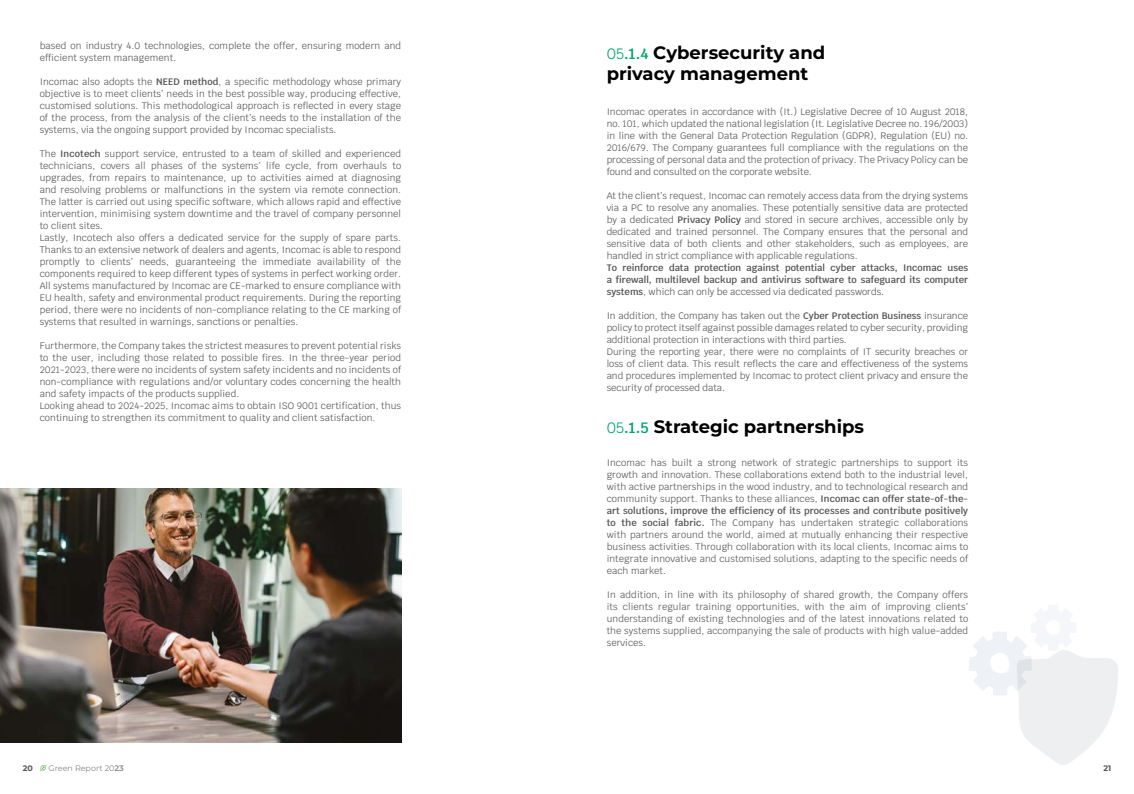
<style>
.page{position:relative;width:1134px;height:794px;background:#fff}
.page>*{position:absolute;margin:0;border:0;box-sizing:border-box;transform-origin:0 0}
.t1{font:700 18px/21.6px "Montserrat";color:#000}
.t2{font:9.4px/12px "Krub";letter-spacing:.01em;color:#575756;text-align:justify}
.t3{font:600 9.4px/12px "Krub";color:#575756;text-align:justify}
.t4{font:8px "Montserrat";color:#878787}
.t5{font:700 8px "Montserrat";color:#575756}
.s1{font-weight:600}
.s2{font-family:"Krub";font-weight:400;font-size:15px;color:#00a66b}
.s3{font-family:"Krub";font-weight:600;font-size:15px;color:#00a66b}
.s4{font-weight:400}
</style>
<div class="page">
<svg style="left:40px;top:765px;width:6px;height:6px"></svg>
<img style="left:0;top:488px;width:401px;height:254px">
<svg style="left:969px;top:605px;width:149px;height:160px"></svg>
<p class="t2" style="left:40px;top:40px;width:363px">based on industry 4.0 technologies, complete the offer, ensuring modern and efficient system management.</p>
<p class="t2" style="left:40px;top:76px;width:363px">Incomac also adopts the <span class="s1">NEED method</span>, a specific methodology whose primary objective is to meet clients’ needs in the best possible way, producing effective, customised solutions. This methodological approach is reflected in every stage of the process, from the analysis of the client’s needs to the installation of the systems, via the ongoing support provided by Incomac specialists.</p>
<p class="t2" style="left:40px;top:148px;width:363px;text-align:left">The <span class="s1">Incotech</span> support service, entrusted to a team of skilled and experienced technicians, covers all phases of the systems’ life cycle, from overhauls to upgrades, from repairs to maintenance, up to activities aimed at diagnosing and resolving problems or malfunctions in the system via remote connection.<br>The latter is carried out using specific software, which allows rapid and effective intervention, minimising system downtime and the travel of company personnel to client sites.<br>Lastly, Incotech also offers a dedicated service for the supply of spare parts.<br>Thanks to an extensive network of dealers and agents, Incomac is able to respond promptly to clients’ needs, guaranteeing the immediate availability of the components required to keep different types of systems in perfect working order.<br>All systems manufactured by Incomac are CE-marked to ensure compliance with EU health, safety and environmental product requirements. During the reporting period, there were no incidents of non-compliance relating to the CE marking of systems that resulted in warnings, sanctions or penalties.</p>
<p class="t2" style="left:40px;top:340px;width:363px;text-align:left">Furthermore, the Company takes the strictest measures to prevent potential risks to the user, including those related to possible fires. In the three-year period 2021-2023, there were no incidents of system safety incidents and no incidents of non-compliance with regulations and/or voluntary codes concerning the health and safety impacts of the products supplied.<br>Looking ahead to 2024-2025, Incomac aims to obtain ISO 9001 certification, thus continuing to strengthen its commitment to quality and client satisfaction.</p>
<h1 class="t1" style="left:607px;top:41px;width:220px"><span class="s2">05</span><span class="s3">.1.4</span> Cybersecurity and privacy management</h1>
<p class="t2" style="left:607px;top:106px;width:363px">Incomac operates in accordance with (It.) Legislative Decree of 10 August 2018, no. 101, which updated the national legislation (It. Legislative Decree no. 196/2003) in line with the General Data Protection Regulation (GDPR), Regulation (EU) no.<br>2016/679. The Company guarantees full compliance with the regulations on the processing of personal data and the protection of privacy. The Privacy Policy can be found and consulted on the corporate website.</p>
<p class="t2" style="left:607px;top:190px;width:363px">At the client’s request, Incomac can remotely access data from the drying systems via a PC to resolve any anomalies. These potentially sensitive data are protected by a dedicated <span class="s1">Privacy Policy</span> and stored in secure archives, accessible only by dedicated and trained personnel. The Company ensures that the personal and sensitive data of both clients and other stakeholders, such as employees, are handled in strict compliance with applicable regulations.</p>
<p class="t3" style="left:607px;top:262px;width:363px">To reinforce data protection against potential cyber attacks, Incomac uses a firewall, multilevel backup and antivirus software to safeguard its computer systems<span class="s4">, which can only be accessed via dedicated passwords.</span></p>
<p class="t2" style="left:607px;top:310px;width:363px;text-align:left">In addition, the Company has taken out the <span class="s1">Cyber Protection Business</span> insurance policy to protect itself against possible damages related to cyber security, providing additional protection in interactions with third parties.<br>During the reporting year, there were no complaints of IT security breaches or loss of client data. This result reflects the care and effectiveness of the systems and procedures implemented by Incomac to protect client privacy and ensure the security of processed data.</p>
<h1 class="t1" style="left:607px;top:415px;width:259px"><span class="s2">05</span><span class="s3">.1.5</span> Strategic partnerships</h1>
<p class="t2" style="left:607px;top:457px;width:363px">Incomac has built a strong network of strategic partnerships to support its growth and innovation. These collaborations extend both to the industrial level, with active partnerships in the wood industry, and to technological research and community support. Thanks to these alliances, <span class="s1">Incomac can offer state-of-the&shy;art solutions, improve the efficiency of its processes and contribute positively to the social fabric.</span> The Company has undertaken strategic collaborations with partners around the world, aimed at mutually enhancing their respective business activities. Through collaboration with its local clients, Incomac aims to integrate innovative and customised solutions, adapting to the specific needs of each market.</p>
<p class="t2" style="left:607px;top:589px;width:363px">In addition, in line with its philosophy of shared growth, the Company offers its clients regular training opportunities, with the aim of improving clients’ understanding of existing technologies and of the latest innovations related to the systems supplied, accompanying the sale of products with high value-added services.</p>
<p class="t5" style="left:23px;top:763px;width:12px">20</p>
<p class="t4" style="left:49px;top:763px;width:77px">Green Report 20<span class="s1">23</span></p>
<p class="t5" style="left:1103px;top:763px;width:9px">21</p>
</div>
